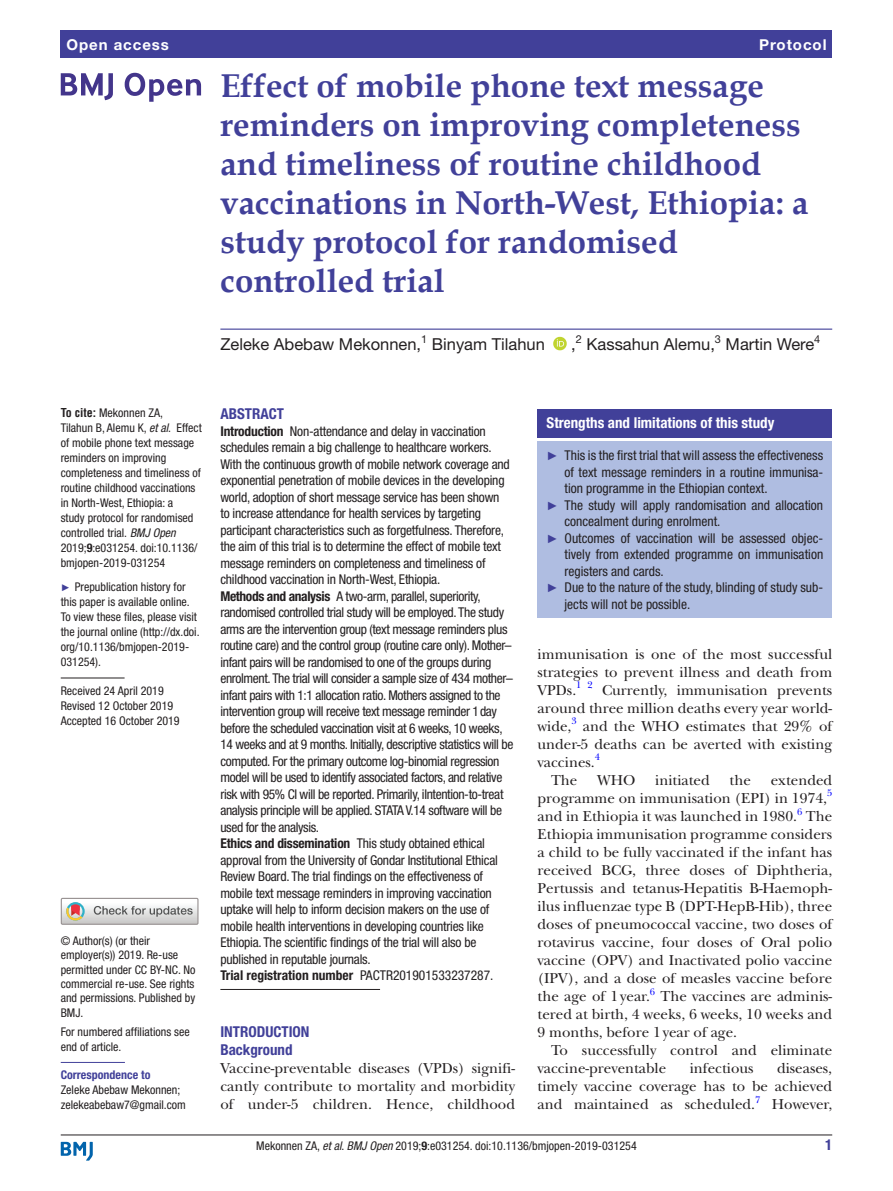
<style>
.page{position:relative;width:893px;height:1191px;background:#fff}
.page>*{position:absolute;margin:0;border:0;box-sizing:border-box;transform-origin:0 0}
.t1{font:700 33px/39px "Book Antiqua";color:#414099}
.t2{font:16.5px "Helvetica Neue LT Std";color:#231f20}
.t3{font:15px/18px "New Baskerville";color:#231f20;text-align:justify}
.t4{font:700 condensed 15px "Helvetica Neue LT Std";color:#fff}
.t5{font:700 condensed 15px/18px "Helvetica Neue LT Std";color:#414099}
.t6{font:700 15px "Helvetica Neue LT Std";letter-spacing:.065em;color:#fff}
.t7{font:condensed 13.5px/16.5px "Helvetica Neue LT Std";letter-spacing:-.015em;color:#231f20}
.t8{font:condensed 12px/15px "Helvetica Neue LT Std";color:#231f20}
.t9{font:700 condensed 12px "Helvetica Neue LT Std";color:#414099}
.t10{font:10.95px "Helvetica Neue LT Std";color:#231f20}
.t11{font:9.9px "New Baskerville";color:#00f}
.s1{font-family:"Helvetica LT Std";font-weight:700}
.s2{font-style:italic}
.s3{font-weight:700}
.s4{font-family:"Arial";font-stretch:normal;font-size:9.75px;color:#414099}
.s5{font-family:"Arial";font-stretch:normal;font-size:12px;color:#414099}
</style>
<div class="page">
<hr style="left:61px;top:1134px;width:771px;height:1px;background:#231f20">
<svg style="left:61px;top:1141px;width:32px;height:19px"></svg>
<div style="left:61px;top:31px;width:771px;height:27px;background:#414099"></div>
<hr style="left:220px;top:328px;width:612px;height:2px;background:#414099">
<svg style="left:553px;top:337px;width:14px;height:13px"></svg>
<hr style="left:61px;top:677px;width:64px;height:1px;background:#231f20">
<hr style="left:61px;top:1062px;width:64px;height:1px;background:#414099">
<svg style="left:61px;top:73px;width:52px;height:27px"></svg>
<svg style="left:125px;top:73px;width:76px;height:29px"></svg>
<div style="left:61px;top:897px;width:138px;height:27px;border:1px solid #969090"></div>
<svg style="left:61px;top:898px;width:137px;height:26px"></svg>
<div style="left:538px;top:409px;width:294px;height:28px;background:#414099"></div>
<div style="left:538px;top:441px;width:294px;height:176px;background:#afbde1"></div>
<hr style="left:220px;top:989px;width:160px;height:1px;background:#231f20">
<p class="t6" style="left:66px;top:35px;width:104px">Open access</p>
<p class="t6" style="left:759px;top:35px;width:69px">Protocol</p>
<h1 class="t1" style="left:220px;top:66px;width:590px">Effect of mobile phone text message reminders on improving completeness and timeliness of routine childhood vaccinations in North-West, Ethiopia: a study protocol for randomised controlled trial</h1>
<p class="t2" style="left:220px;top:335px;width:202px">Zeleke Abebaw Mekonnen,</p>
<p class="t10" style="left:421px;top:332px;width:8px">1</p>
<p class="t2" style="left:432px;top:335px;width:115px">Binyam Tilahun</p>
<p class="t2" style="left:571px;top:335px;width:6px">,</p>
<p class="t10" style="left:576px;top:332px;width:8px">2</p>
<p class="t2" style="left:587px;top:335px;width:130px">Kassahun Alemu,</p>
<p class="t10" style="left:715px;top:332px;width:8px">3</p>
<p class="t2" style="left:726px;top:335px;width:90px">Martin Were</p>
<p class="t10" style="left:814px;top:332px;width:8px">4</p>
<p class="t8" style="left:61px;top:405px;width:143px"><span class="s1">To cite:</span> Mekonnen ZA,<br>Tilahun B, Alemu K, <span class="s2">et al</span>. Effect of mobile phone text message reminders on improving completeness and timeliness of routine childhood vaccinations in North-West, Ethiopia: a<br>study protocol for randomised controlled trial. <span class="s2">BMJ Open<br></span>2019;<span class="s3">9</span>:e031254. doi:10.1136/ bmjopen-2019-031254</p>
<p class="t8" style="left:61px;top:579px;width:140px"><span class="s4">►</span> Prepublication history for this paper is available online.<br>To view these files, please visit the journal online (http://dx.doi. org/10.1136/bmjopen-2019-<br>031254).</p>
<p class="t8" style="left:61px;top:683px;width:120px">Received 24 April 2019<br>Revised 12 October 2019<br>Accepted 16 October 2019</p>
<p class="t8" style="left:61px;top:933px;width:136px;line-height:14.4px">© Author(s) (or their employer(s)) 2019. Re-use permitted under CC BY-NC. No commercial re-use. See rights and permissions. Published by<br>BMJ.</p>
<p class="t8" style="left:61px;top:1024px;width:130px">For numbered affiliations see end of article.</p>
<p class="t9" style="left:61px;top:1067px;width:91px">Correspondence to</p>
<p class="t8" style="left:61px;top:1082px;width:127px">Zeleke Abebaw Mekonnen; zelekeabebaw7@gmail.com</p>
<p class="t5" style="left:220px;top:405px;width:65px">Abstract</p>
<p class="t7" style="left:220px;top:423px;width:294px"><span class="s3">Introduction</span> Non-attendance and delay in vaccination schedules remain a big challenge to healthcare workers.<br>With the continuous growth of mobile network coverage and exponential penetration of mobile devices in the developing world, adoption of short message service has been shown<br>to increase attendance for health services by targeting participant characteristics such as forgetfulness. Therefore, the aim of this trial is to determine the effect of mobile text message reminders on completeness and timeliness of childhood vaccination in North-West, Ethiopia.<br><span class="s3">Methods and analysis</span> A two-arm, parallel, superiority, randomised controlled trial study will be employed. The study arms are the intervention group (text message reminders plus routine care) and the control group (routine care only). Mother– infant pairs will be randomised to one of the groups during enrolment. The trial will consider a sample size of 434 mother– infant pairs with 1:1 allocation ratio. Mothers assigned to the intervention group will receive text message reminder 1day before the scheduled vaccination visit at 6 weeks, 10 weeks, 14 weeks and at 9 months. Initially, descriptive statistics will be computed. For the primary outcome log-binomial regression model will be used to identify associated factors, and relative risk with 95% CI will be reported. Primarily, iIntention-to-treat analysis principle will be applied. STATA V.14 software will be used for the analysis.<br><span class="s3">Ethics and dissemination</span> This study obtained ethical approval from the University of Gondar Institutional Ethical Review Board. The trial findings on the effectiveness of mobile text message reminders in improving vaccination uptake will help to inform decision makers on the use of mobile health interventions in developing countries like Ethiopia. The scientific findings of the trial will also be published in reputable journals.<br><span class="s3">Trial registration number</span> PACTR201901533237287.</p>
<p class="t5" style="left:220px;top:1022px;width:91px">Introduction<br>Background</p>
<p class="t3" style="left:220px;top:1059px;width:296px">Vaccine-preventable diseases (VPDs) signifi&shy;cantly contribute to mortality and morbidity of under-5 children. Hence, childhood</p>
<p class="t4" style="left:547px;top:414px;width:229px">Strengths and limitations of this study</p>
<p class="t7" style="left:547px;top:447px;width:278px"><span class="s5">►</span> This is the first trial that will assess the effectiveness</p>
<p class="t7" style="left:565px;top:463px;width:260px">of text message reminders in a routine immunisa-</p>
<p class="t7" style="left:565px;top:480px;width:205px">tion programme in the Ethiopian context.</p>
<p class="t7" style="left:547px;top:496px;width:278px"><span class="s5">►</span> The study will apply randomisation and allocation</p>
<p class="t7" style="left:565px;top:513px;width:157px">concealment during enrolment.</p>
<p class="t7" style="left:547px;top:529px;width:278px"><span class="s5">►</span> Outcomes of vaccination will be assessed objec-</p>
<p class="t7" style="left:565px;top:546px;width:260px">tively from extended programme on immunisation</p>
<p class="t7" style="left:565px;top:562px;width:101px">registers and cards.</p>
<p class="t7" style="left:547px;top:579px;width:278px"><span class="s5">►</span> Due to the nature of the study, blinding of study sub-</p>
<p class="t7" style="left:565px;top:595px;width:127px">jects will not be possible.</p>
<p class="t3" style="left:538px;top:645px;width:296px">immunisation is one of the most successful strategies to prevent illness and death from VPDs.<sup>1</sup> <sup>2</sup></p>
<p class="t3" style="left:538px;top:681px;width:296px;text-indent:64px">Currently, immunisation prevents around three million deaths every year world&shy;wide,</p>
<p class="t11" style="left:571px;top:715px;width:7px">3</p>
<p class="t3" style="left:538px;top:717px;width:296px;text-indent:45px">and the WHO estimates that 29% of under-5 deaths can be averted with existing vaccines.</p>
<p class="t11" style="left:595px;top:751px;width:7px">4</p>
<p class="t3" style="left:538px;top:771px;width:296px;text-indent:233px">extended programme on immunisation (EPI) in 1974,</p>
<p class="t3" style="left:551px;top:771px;width:28px">The</p>
<p class="t3" style="left:597px;top:771px;width:40px">WHO</p>
<p class="t3" style="left:655px;top:771px;width:56px">initiated</p>
<p class="t3" style="left:730px;top:771px;width:23px">the</p>
<p class="t11" style="left:827px;top:787px;width:7px">5</p>
<p class="t3" style="left:538px;top:807px;width:261px">and in Ethiopia it was launched in 1980.</p>
<p class="t11" style="left:797px;top:805px;width:7px">6</p>
<p class="t3" style="left:538px;top:807px;width:296px;text-indent:268px">The Ethiopia immunisation programme considers a child to be fully vaccinated if the infant has received BCG, three doses of Diphtheria, Pertussis and tetanus-Hepatitis B-Haemoph&shy;ilus influenzae type B (DPT-HepB-Hib), three doses of pneumococcal vaccine, two doses of rotavirus vaccine, four doses of Oral polio vaccine (OPV) and Inactivated polio vaccine (IPV), and a dose of measles vaccine before the age of 1year.<sup>6</sup> The vaccines are adminis&shy;tered at birth, 4 weeks, 6 weeks, 10 weeks and 9 months, before 1year of age.</p>
<p class="t3" style="left:538px;top:1041px;width:296px;text-indent:14px">To successfully control and eliminate vaccine-preventable</p>
<p class="t3" style="left:538px;top:1059px;width:296px;text-indent:239px">diseases, timely vaccine coverage has to be achieved and maintained as scheduled.</p>
<p class="t3" style="left:690px;top:1059px;width:65px">infectious</p>
<p class="t11" style="left:755px;top:1093px;width:7px">7</p>
<p class="t3" style="left:772px;top:1095px;width:62px">However,</p>
<p class="t8" style="left:256px;top:1137px;width:382px">Mekonnen ZA, <span class="s2">et al</span>. <span class="s2">BMJ Open</span> 2019;<span class="s3">9</span>:e031254. doi:10.1136/bmjopen-2019-031254</p>
<p class="t5" style="left:825px;top:1135px;width:9px">1</p>
</div>
